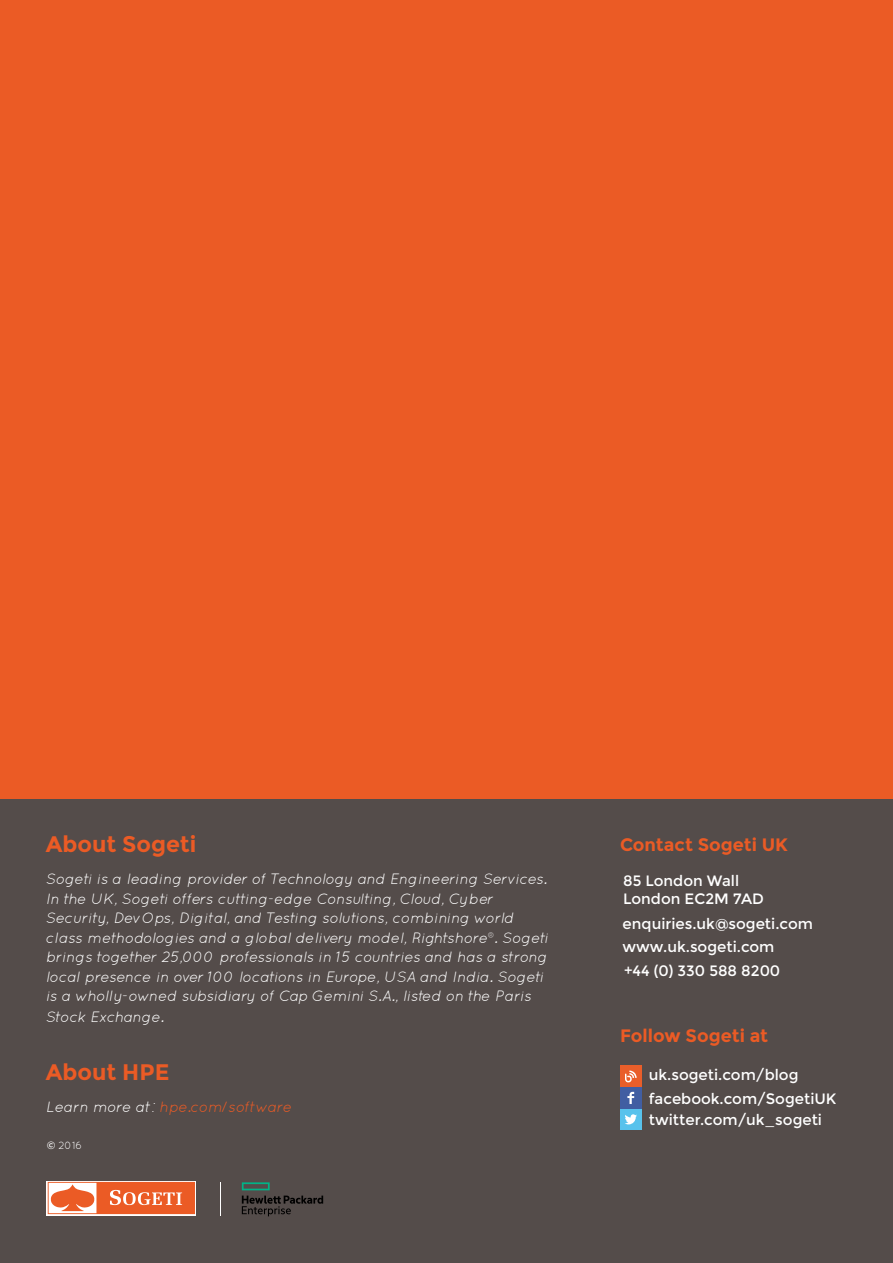
<style>
.page{position:relative;width:893px;height:1263px;background:#fff}
.page>*{position:absolute;margin:0;border:0;box-sizing:border-box;transform-origin:0 0}
.t1{font:700 22.5px "Montserrat";color:#eb5b25}
.t2{font:700 18px "Montserrat";color:#eb5b25}
.t3{font:italic 15px/19.5px "Quicksand";color:#fff}
.t4{font:15px/18px "Montserrat";color:#fff}
.t5{font:italic 15px "Quicksand";color:#eb5b25}
.t6{font:10.5px "Quicksand";color:#fff}
.s1{color:#fff}
.s2{font-family:"Montserrat"}
</style>
<div class="page">
<div style="left:0;top:0;width:893px;height:853px;background:#eb5b25"></div>
<div style="left:0;top:800px;width:893px;height:463px;background:#544c4a"></div>
<svg style="left:47px;top:1181px;width:149px;height:34px"></svg>
<svg style="left:48px;top:1182px;width:147px;height:32px;background:#ef8056"></svg>
<div style="left:620px;top:1066px;width:21px;height:21px;background:#e95e2a"></div>
<svg style="left:625px;top:1070px;width:12px;height:12px"></svg>
<div style="left:620px;top:1109px;width:21px;height:21px;background:#58c2ec"></div>
<svg style="left:625px;top:1114px;width:12px;height:10px"></svg>
<div style="left:620px;top:1087px;width:21px;height:21px;background:#415ea2"></div>
<svg style="left:627px;top:1092px;width:7px;height:12px"></svg>
<svg style="left:242px;top:1182px;width:81px;height:34px"></svg>
<hr style="left:220px;top:1182px;width:1px;height:34px;background:#fff">
<h1 class="t1" style="left:46px;top:831px;width:152px">About Sogeti</h1>
<p class="t3" style="left:46px;top:869px;width:504px">Sogeti is a leading provider of Technology and Engineering Services.<br>In the UK, Sogeti offers cutting-edge Consulting, Cloud, Cyber Security, DevOps, Digital, and Testing solutions, combining world class methodologies and a global delivery model, Rightshore®. Sogeti brings together 25,000 professionals in 15 countries and has a strong local presence in over 100 locations in Europe, USA and India. Sogeti is a wholly-owned subsidiary of Cap Gemini S.A., listed on the Paris</p>
<p class="t3" style="left:46px;top:1007px;width:120px">Stock Exchange.</p>
<p class="t2" style="left:620px;top:834px;width:169px">Contact Sogeti UK</p>
<p class="t4" style="left:623px;top:871px;width:142px">85 London Wall<br>London EC2M 7AD</p>
<p class="t4" style="left:623px;top:915px;width:192px">enquiries.uk@sogeti.com</p>
<p class="t4" style="left:623px;top:938px;width:153px">www.uk.sogeti.com</p>
<p class="t4" style="left:624px;top:962px;width:158px">+44 (0) 330 588 8200</p>
<p class="t2" style="left:620px;top:1024px;width:150px">Follow Sogeti at</p>
<h1 class="t1" style="left:46px;top:1058px;width:125px">About HPE</h1>
<p class="t4" style="left:649px;top:1066px;width:151px">uk.sogeti.com/blog</p>
<p class="t5" style="left:46px;top:1098px;width:248px"><span class="s1">Learn more at:</span> hpe.com/software</p>
<p class="t6" style="left:47px;top:1139px;width:37px"><span class="s2">©</span> 2016</p>
<p class="t4" style="left:649px;top:1089px;width:189px">facebook.com/SogetiUK</p>
<p class="t4" style="left:649px;top:1111px;width:175px">twitter.com/uk_sogeti</p>
</div>
